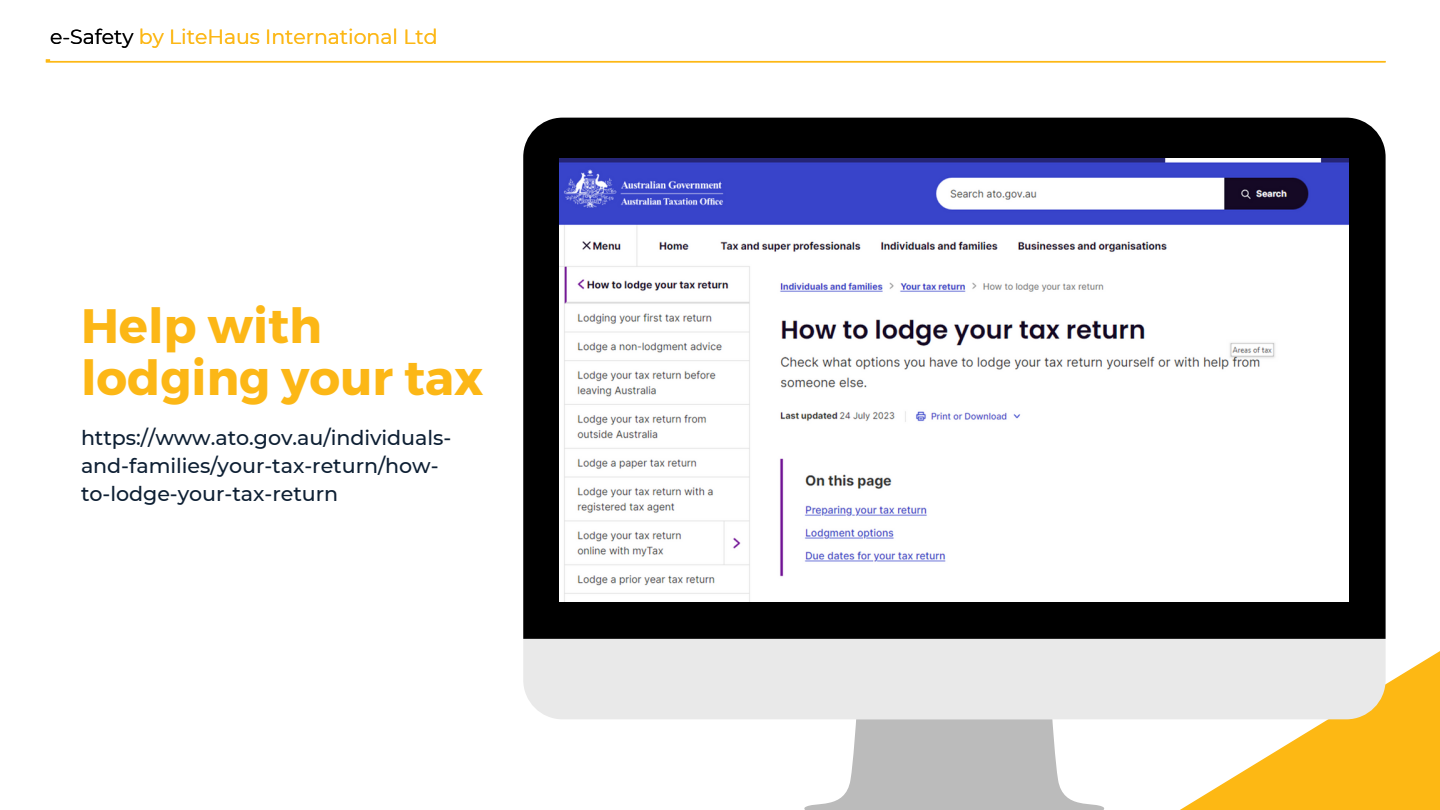
<style>
.page{position:relative;width:1440px;height:810px;background:#fff}
.page>*{position:absolute;margin:0;border:0;box-sizing:border-box;transform-origin:0 0}
.t1{font:700 48.3px/52.7px "Montserrat";color:#fcb716}
.t2{font:500 20.6px/27.8px "Montserrat";color:#0d1f33}
.t3{font:20.5px "Montserrat";color:#fdb814}
.s1{color:#000}
</style>
<div class="page">
<svg style="left:1180px;top:618px;width:260px;height:192px;fill:#fdb814"></svg>
<hr style="left:46px;top:59px;width:1340px;height:3px;background:#fdb814">
<hr style="left:50px;top:58px;width:1340px;height:3px;background:#fff">
<div style="left:523px;top:118px;width:862px;height:521px;background:#000"></div>
<div style="left:523px;top:639px;width:862px;height:80px;background:#e9e9e9"></div>
<svg style="left:804px;top:719px;width:300px;height:91px"></svg>
<img style="left:560px;top:158px;width:788px;height:443px">
<p class="t3" style="left:50px;top:25px;width:389px"><span class="s1">e-Safety</span> by LiteHaus International Ltd</p>
<h2 class="t1" style="left:81px;top:297px;width:404px">Help with lodging your tax</h2>
<p class="t2" style="left:81px;top:424px;width:372px">https://www.ato.gov.au/individuals&shy;and-families/your-tax-return/how&shy;to-lodge-your-tax-return</p>
</div>
